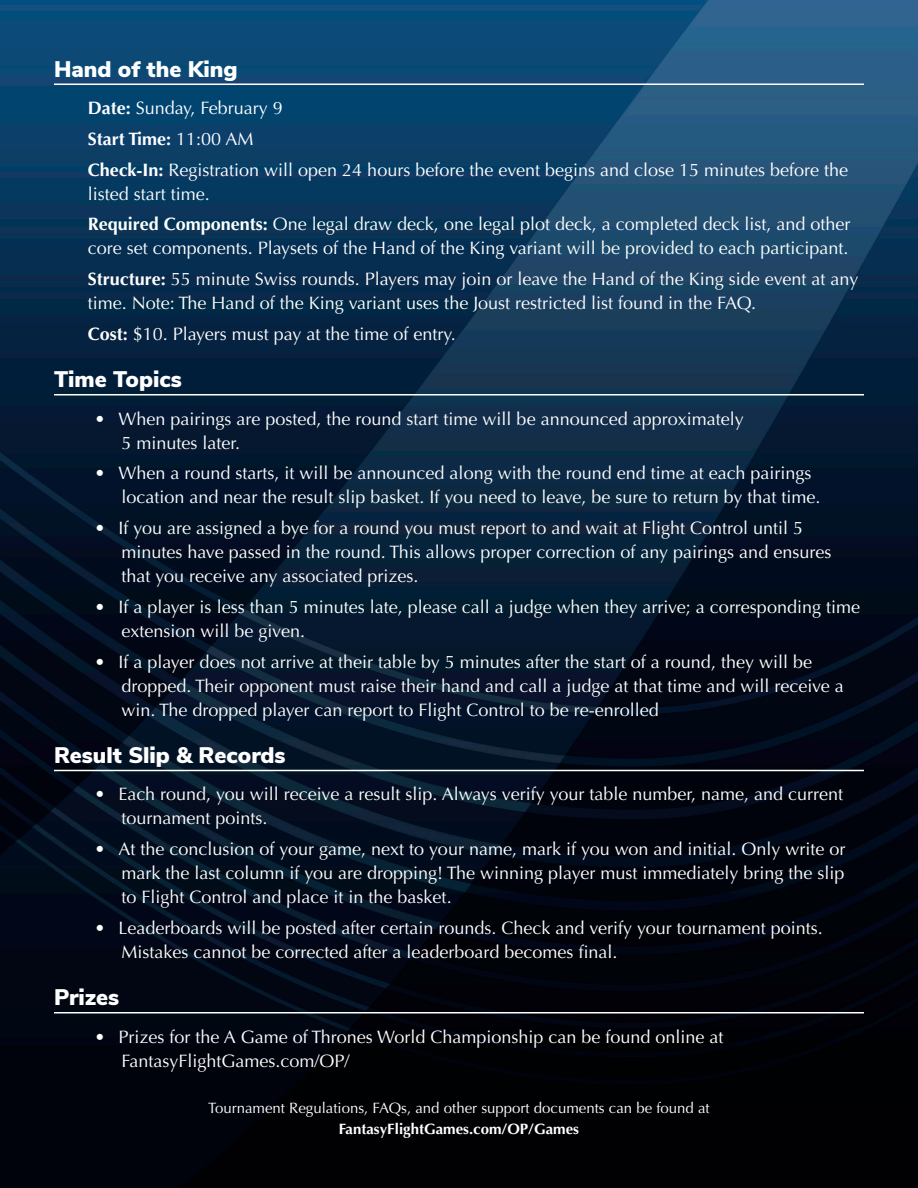
<style>
.page{position:relative;width:918px;height:1188px;background:#fff}
.page>*{position:absolute;margin:0;border:0;box-sizing:border-box;transform-origin:0 0}
.Subheader{font:900 22.5px "Nunito Sans";color:#fff}
.t1{font:18px/24px "Optima";color:#fff}
.t2{font:700 18px "Optima";color:#fff}
.Larger_Bottom_Text{font:15px/21px "Optima";color:#fff;text-align:center}
.s1{font-weight:700}
.s2{font-weight:400}
</style>
<div class="page">
<img style="left:0;top:0;width:918px;height:1188px">
<hr style="left:54px;top:83px;width:810px;height:2px;background:#fff">
<hr style="left:54px;top:394px;width:810px;height:1px;background:#fff">
<hr style="left:54px;top:770px;width:810px;height:1px;background:#fff">
<hr style="left:54px;top:1012px;width:810px;height:1px;background:#fff">
<p class="Subheader" style="left:54px;top:52px;width:185px">Hand of the King</p>
<p class="t1" style="left:88px;top:96px;width:197px"><span class="s1">Date:</span> Sunday, February 9</p>
<p class="t2" style="left:88px;top:128px;width:167px">Start Time: <span class="s2">11:00 AM</span></p>
<p class="t1" style="left:88px;top:158px;width:762px"><span class="s1">Check-In:</span> Registration will open 24 hours before the event begins and close 15 minutes before the listed start time.</p>
<p class="t1" style="left:88px;top:213px;width:764px"><span class="s1">Required Components:</span> One legal draw deck, one legal plot deck, a completed deck list, and other core set components. Playsets of the Hand of the King variant will be provided to each participant.</p>
<p class="t1" style="left:88px;top:267px;width:772px"><span class="s1">Structure:</span> 55 minute Swiss rounds. Players may join or leave the Hand of the King side event at any time. Note: The Hand of the King variant uses the Joust restricted list found in the FAQ.</p>
<p class="t1" style="left:88px;top:322px;width:370px"><span class="s1">Cost:</span> $10. Players must pay at the time of entry.</p>
<p class="Subheader" style="left:54px;top:363px;width:129px">Time Topics</p>
<p class="t1" style="left:122px;top:407px;width:624px;text-indent:-27px">• When pairings are posted, the round start time will be announced approximately<br>5 minutes later.</p>
<p class="t1" style="left:122px;top:462px;width:700px;text-indent:-27px">• When a round starts, it will be announced along with the round end time at each pairings location and near the result slip basket. If you need to leave, be sure to return by that time.</p>
<p class="t1" style="left:122px;top:516px;width:711px;text-indent:-27px">• If you are assigned a bye for a round you must report to and wait at Flight Control until 5 minutes have passed in the round. This allows proper correction of any pairings and ensures that you receive any associated prizes.</p>
<p class="t1" style="left:122px;top:595px;width:740px;text-indent:-27px">• If a player is less than 5 minutes late, please call a judge when they arrive; a corresponding time extension will be given.</p>
<p class="t1" style="left:122px;top:650px;width:724px;text-indent:-27px">• If a player does not arrive at their table by 5 minutes after the start of a round, they will be dropped. Their opponent must raise their hand and call a judge at that time and will receive a win. The dropped player can report to Flight Control to be re-enrolled</p>
<p class="Subheader" style="left:54px;top:739px;width:233px">Result Slip &amp; Records</p>
<p class="t1" style="left:122px;top:783px;width:723px;text-indent:-27px">• Each round, you will receive a result slip. Always verify your table number, name, and current tournament points.</p>
<p class="t1" style="left:122px;top:837px;width:726px;text-align:justify;text-indent:-27px">• At the conclusion of your game, next to your name, mark if you won and initial. Only write or mark the last column if you are dropping! The winning player must immediately bring the slip to Flight Control and place it in the basket.</p>
<p class="t1" style="left:122px;top:916px;width:703px;text-indent:-27px">• Leaderboards will be posted after certain rounds. Check and verify your tournament points.<br>Mistakes cannot be corrected after a leaderboard becomes final.</p>
<p class="Subheader" style="left:54px;top:981px;width:67px">Prizes</p>
<p class="t1" style="left:122px;top:1025px;width:604px;text-indent:-27px">• Prizes for the A Game of Thrones World Championship can be found online at<br>FantasyFlightGames.com/OP/</p>
<p class="Larger_Bottom_Text" style="left:208px;top:1098px;width:503px">Tournament Regulations, FAQs, and other support documents can be found at<br><span class="s1">FantasyFlightGames.com/OP/Games</span></p>
</div>
